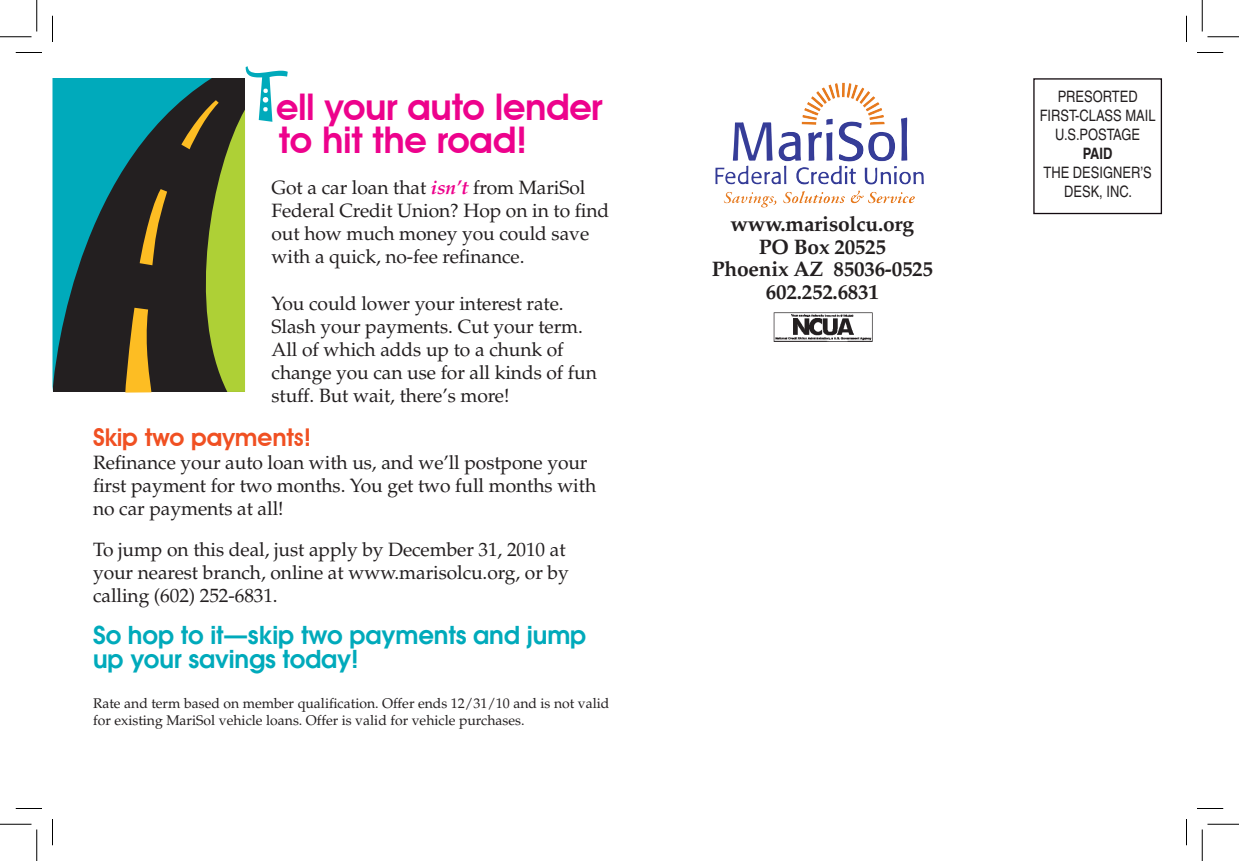
<style>
.page{position:relative;width:1239px;height:861px;background:#fff}
.page>*{position:absolute;margin:0;border:0;box-sizing:border-box;transform-origin:0 0}
.t1{font:61.95px "Jokerman";color:#0ab}
.t2{font:600 36.75px/33.2px "Avant Garde IT Cby BT";letter-spacing:-.01em;color:#ed028c}
.t3{font:600 24.5px/24.5px "Avant Garde";letter-spacing:-.005em;color:#0ab}
.t4{font:600 24.5px "Avant Garde IT Cby BT";letter-spacing:-.005em;color:#f05022}
.t5{font:700 21px/22.8px "Palatino";letter-spacing:-.01em;color:#231f20;text-align:center}
.t6{font:19.25px/23.1px "Palatino";letter-spacing:-.005em;color:#231f20}
.t7{font:condensed 15.75px/18.9px "Helvetica";color:#231f20;text-align:center}
.t8{font:700 condensed 15.75px "Helvetica";color:#231f20}
.t9{font:14px/16.8px "Palatino";color:#231f20}
.s1{font-weight:700;font-style:italic;color:#ed028c}
</style>
<div class="page">
<img style="left:773px;top:312px;width:100px;height:30px">
<div style="left:1033px;top:78px;width:129px;height:136px;border:1px solid #130a0f"></div>
<img style="left:803px;top:83px;width:81px;height:37px">
<svg style="left:52px;top:78px;width:160px;height:314px;background:#145a61"></svg>
<svg style="left:181px;top:100px;width:64px;height:292px;background:#606a29"></svg>
<svg style="left:140px;top:189px;width:27px;height:76px;background:#755a21"></svg>
<svg style="left:125px;top:308px;width:26px;height:85px;background:#be9023"></svg>
<svg style="left:16px;top:52px;width:26px;height:1px"></svg>
<svg style="left:1197px;top:52px;width:26px;height:1px"></svg>
<svg style="left:16px;top:808px;width:26px;height:1px"></svg>
<svg style="left:1197px;top:808px;width:26px;height:1px"></svg>
<svg style="left:52px;top:16px;width:1px;height:26px"></svg>
<svg style="left:52px;top:819px;width:1px;height:26px"></svg>
<svg style="left:1186px;top:16px;width:1px;height:26px"></svg>
<svg style="left:1186px;top:819px;width:1px;height:26px"></svg>
<hr style="left:0;top:36px;width:32px;height:1px;background:#000">
<hr style="left:1208px;top:36px;width:31px;height:1px;background:#000">
<hr style="left:0;top:824px;width:32px;height:1px;background:#000">
<hr style="left:1208px;top:824px;width:31px;height:1px;background:#000">
<hr style="left:36px;top:0;width:1px;height:32px;background:#000">
<hr style="left:36px;top:830px;width:1px;height:31px;background:#000">
<hr style="left:1202px;top:0;width:1px;height:32px;background:#000">
<hr style="left:1202px;top:830px;width:1px;height:31px;background:#000">
<h1 class="t1" style="left:245px;top:53px;width:42px">T</h1>
<h2 class="t2" style="left:276px;top:90px;width:328px">ell your auto lender to hit the road!</h2>
<p class="t6" style="left:272px;top:176px;width:339px">Got a car loan that <span class="s1">isn’t</span> from MariSol Federal Credit Union? Hop on in to find out how much money you could save with a quick, no-fee refinance.</p>
<p class="t6" style="left:272px;top:292px;width:327px">You could lower your interest rate.<br>Slash your payments. Cut your term.<br>All of which adds up to a chunk of change you can use for all kinds of fun stuff. But wait, there’s more!</p>
<p class="t4" style="left:93px;top:422px;width:220px">Skip two payments!</p>
<p class="t6" style="left:93px;top:451px;width:505px">Refinance your auto loan with us, and we’ll postpone your first payment for two months. You get two full months with no car payments at all!</p>
<p class="t6" style="left:93px;top:538px;width:477px">To jump on this deal, just apply by December 31, 2010 at your nearest branch, online at www.marisolcu.org, or by calling (602) 252-6831.</p>
<p class="t3" style="left:93px;top:622px;width:495px">So hop to it—skip two payments and jump up your savings today!</p>
<p class="t9" style="left:93px;top:695px;width:518px">Rate and term based on member qualification. Offer ends 12/31/10 and is not valid for existing MariSol vehicle loans. Offer is valid for vehicle purchases.</p>
<p class="t5" style="left:712px;top:213px;width:223px">www.marisolcu.org<br>PO Box 20525<br>Phoenix AZ 85036-0525<br>602.252.6831</p>
<p class="t7" style="left:1040px;top:87px;width:117px">PRESORTED<br>FIRST-CLASS MAIL<br>U.S.POSTAGE</p>
<p class="t8" style="left:1083px;top:144px;width:31px">PAID</p>
<p class="t7" style="left:1043px;top:163px;width:110px">THE DESIGNER’S<br>DESK, INC.</p>
</div>
